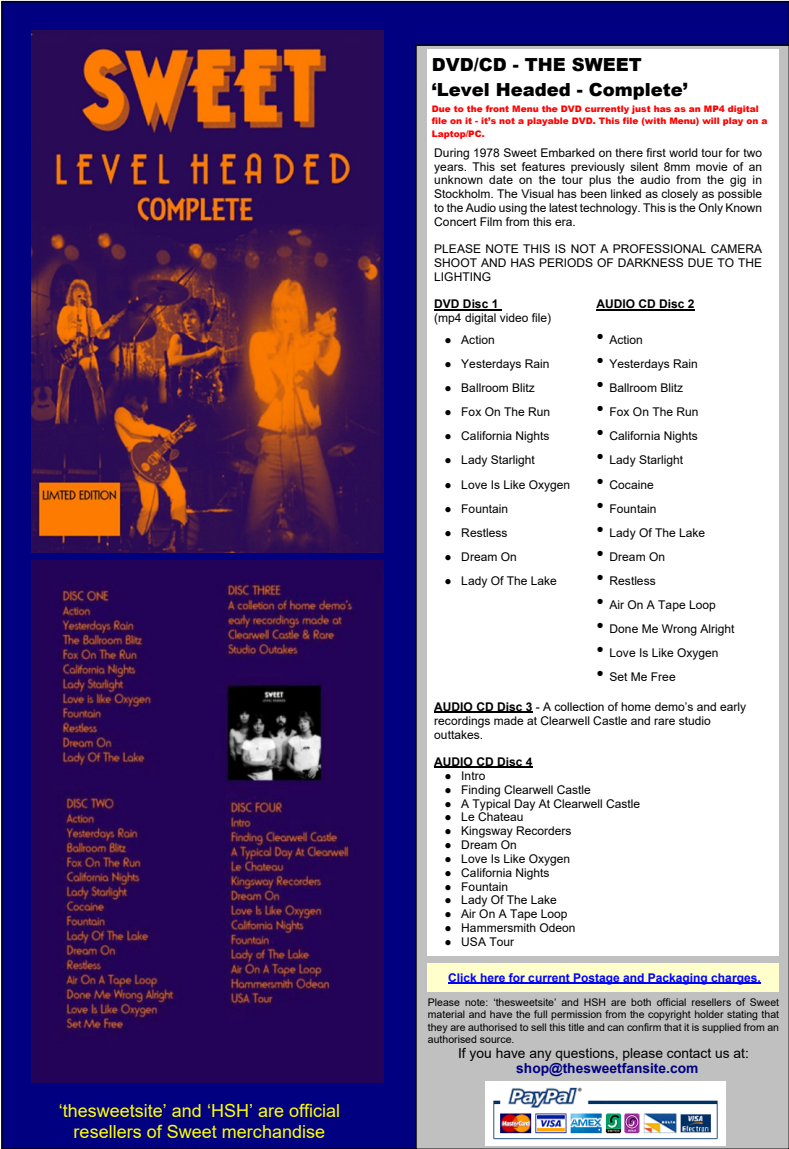
<style>
.page{position:relative;width:789px;height:1149px;background:#fff}
.page>*{position:absolute;margin:0;border:0;box-sizing:border-box;transform-origin:0 0}
.t1{font:18px/20.7px "Arial";color:#ffff03;text-align:center}
.t2{font:900 18px/25.3px "Arial";color:#000}
.t3{font:13.8px "Arial";color:#000}
.t4{font:700 13.8px "Arial";color:#000081}
.t5{font:12px/13.8px "Arial";color:#000;text-align:justify}
.t6{font:700 12px "Arial";color:#00f}
.t7{font:700 12px "Arial";color:#000}
.t8{font:10.5px/12px "Arial";color:#000;text-align:justify}
.t9{font:900 9px/12.8px "Arial";color:#f00}
.s1{font-family:"Times New Roman"}
.s2{font-size:21px}
.s3{font-weight:700}
</style>
<div class="page">
<div style="left:1px;top:1px;width:787px;height:1147px;background:#000080"></div>
<svg style="left:415px;top:44px;width:373px;height:1104px;background:#bababb"></svg>
<div style="left:427px;top:49px;width:351px;height:905px;background:#fff"></div>
<div style="left:427px;top:963px;width:351px;height:28px;background:#ffc"></div>
<hr style="left:448px;top:981px;width:312px;height:2px;background:#00f">
<img style="left:485px;top:1081px;width:240px;height:64px">
<img style="left:32px;top:31px;width:351px;height:521px">
<hr style="left:434px;top:309px;width:67px;height:1px;background:#000">
<hr style="left:596px;top:309px;width:98px;height:1px;background:#000">
<hr style="left:434px;top:711px;width:98px;height:1px;background:#000">
<hr style="left:434px;top:766px;width:98px;height:1px;background:#000">
<img style="left:32px;top:560px;width:351px;height:521px">
<h1 class="t1" style="left:59px;top:1101px;width:283px">‘thesweetsite’ and ‘HSH’ are official resellers of Sweet merchandise</h1>
<h1 class="t2" style="left:431px;top:53px;width:257px">DVD/CD - THE SWEET ‘Level Headed - Complete’</h1>
<p class="t9" style="left:431px;top:103px;width:337px">Due to the front Menu the DVD currently just has as an MP4 digital file on it - it’s not a playable DVD. This file (with Menu) will play on a<br>Laptop/PC.</p>
<p class="t5" style="left:434px;top:147px;width:329px">During 1978 Sweet Embarked on there first world tour for two years. This set features previously silent 8mm movie of an unknown date on the tour plus the audio from the gig in Stockholm. The Visual has been linked as closely as possible to the Audio using the latest technology. This is the Only Known Concert Film from this era.</p>
<p class="t5" style="left:434px;top:243px;width:329px">PLEASE NOTE THIS IS NOT A PROFESSIONAL CAMERA SHOOT AND HAS PERIODS OF DARKNESS DUE TO THE LIGHTING</p>
<p class="t7" style="left:434px;top:299px;width:66px">DVD Disc 1</p>
<p class="t7" style="left:596px;top:299px;width:100px">AUDIO CD Disc 2</p>
<p class="t5" style="left:434px;top:312px;width:118px">(mp4 digital video file)</p>
<p class="t5" style="left:444px;top:334px;width:52px"><span class="s1">●</span> Action</p>
<p class="t5" style="left:596px;top:334px;width:48px"><span class="s2">•</span> Action</p>
<p class="t5" style="left:444px;top:358px;width:107px"><span class="s1">●</span> Yesterdays Rain</p>
<p class="t5" style="left:596px;top:358px;width:103px"><span class="s2">•</span> Yesterdays Rain</p>
<p class="t5" style="left:444px;top:382px;width:92px"><span class="s1">●</span> Ballroom Blitz</p>
<p class="t5" style="left:596px;top:382px;width:88px"><span class="s2">•</span> Ballroom Blitz</p>
<p class="t5" style="left:444px;top:406px;width:107px"><span class="s1">●</span> Fox On The Run</p>
<p class="t5" style="left:596px;top:406px;width:103px"><span class="s2">•</span> Fox On The Run</p>
<p class="t5" style="left:444px;top:430px;width:106px"><span class="s1">●</span> California Nights</p>
<p class="t5" style="left:596px;top:430px;width:103px"><span class="s2">•</span> California Nights</p>
<p class="t5" style="left:444px;top:454px;width:92px"><span class="s1">●</span> Lady Starlight</p>
<p class="t5" style="left:596px;top:454px;width:88px"><span class="s2">•</span> Lady Starlight</p>
<p class="t5" style="left:444px;top:478px;width:211px"><span class="s1">●</span> Love Is Like Oxygen <span class="s2">•</span> Cocaine</p>
<p class="t5" style="left:444px;top:502px;width:65px"><span class="s1">●</span> Fountain</p>
<p class="t5" style="left:596px;top:502px;width:61px"><span class="s2">•</span> Fountain</p>
<p class="t5" style="left:444px;top:526px;width:64px"><span class="s1">●</span> Restless</p>
<p class="t5" style="left:596px;top:526px;width:110px"><span class="s2">•</span> Lady Of The Lake</p>
<p class="t5" style="left:444px;top:550px;width:74px"><span class="s1">●</span> Dream On</p>
<p class="t5" style="left:596px;top:550px;width:70px"><span class="s2">•</span> Dream On</p>
<p class="t5" style="left:444px;top:574px;width:114px"><span class="s1">●</span> Lady Of The Lake</p>
<p class="t5" style="left:596px;top:574px;width:61px"><span class="s2">•</span> Restless</p>
<p class="t5" style="left:596px;top:599px;width:121px"><span class="s2">•</span> Air On A Tape Loop</p>
<p class="t5" style="left:596px;top:623px;width:139px"><span class="s2">•</span> Done Me Wrong Alright</p>
<p class="t5" style="left:596px;top:647px;width:124px"><span class="s2">•</span> Love Is Like Oxygen</p>
<p class="t5" style="left:596px;top:671px;width:81px"><span class="s2">•</span> Set Me Free</p>
<p class="t5" style="left:434px;top:700px;width:313px;text-align:left"><span class="s3">AUDIO CD Disc 3</span> - A collection of home demo’s and early recordings made at Clearwell Castle and rare studio outtakes.</p>
<p class="t7" style="left:434px;top:757px;width:100px">AUDIO CD Disc 4</p>
<p class="t5" style="left:444px;top:769px;width:42px"><span class="s1">●</span> Intro</p>
<p class="t5" style="left:444px;top:783px;width:148px"><span class="s1">●</span> Finding Clearwell Castle</p>
<p class="t5" style="left:444px;top:797px;width:197px"><span class="s1">●</span> A Typical Day At Clearwell Castle</p>
<p class="t5" style="left:444px;top:811px;width:81px"><span class="s1">●</span> Le Chateau</p>
<p class="t5" style="left:444px;top:825px;width:129px"><span class="s1">●</span> Kingsway Recorders</p>
<p class="t5" style="left:444px;top:838px;width:74px"><span class="s1">●</span> Dream On</p>
<p class="t5" style="left:444px;top:852px;width:127px"><span class="s1">●</span> Love Is Like Oxygen</p>
<p class="t5" style="left:444px;top:866px;width:106px"><span class="s1">●</span> California Nights</p>
<p class="t5" style="left:444px;top:880px;width:65px"><span class="s1">●</span> Fountain</p>
<p class="t5" style="left:444px;top:894px;width:114px"><span class="s1">●</span> Lady Of The Lake</p>
<p class="t5" style="left:444px;top:908px;width:125px"><span class="s1">●</span> Air On A Tape Loop</p>
<p class="t5" style="left:444px;top:921px;width:132px"><span class="s1">●</span> Hammersmith Odeon</p>
<p class="t5" style="left:444px;top:935px;width:71px"><span class="s1">●</span> USA Tour</p>
<p class="t6" style="left:448px;top:972px;width:314px">Click here for current Postage and Packaging charges.</p>
<p class="t8" style="left:428px;top:997px;width:353px">Please note: ‘thesweetsite’ and HSH are both official resellers of Sweet material and have the full permission from the copyright holder stating that they are authorised to sell this title and can confirm that it is supplied from an authorised source.</p>
<p class="t3" style="left:458px;top:1047px;width:292px">If you have any questions, please contact us at:</p>
<p class="t4" style="left:516px;top:1062px;width:183px">shop@thesweetfansite.com</p>
</div>
